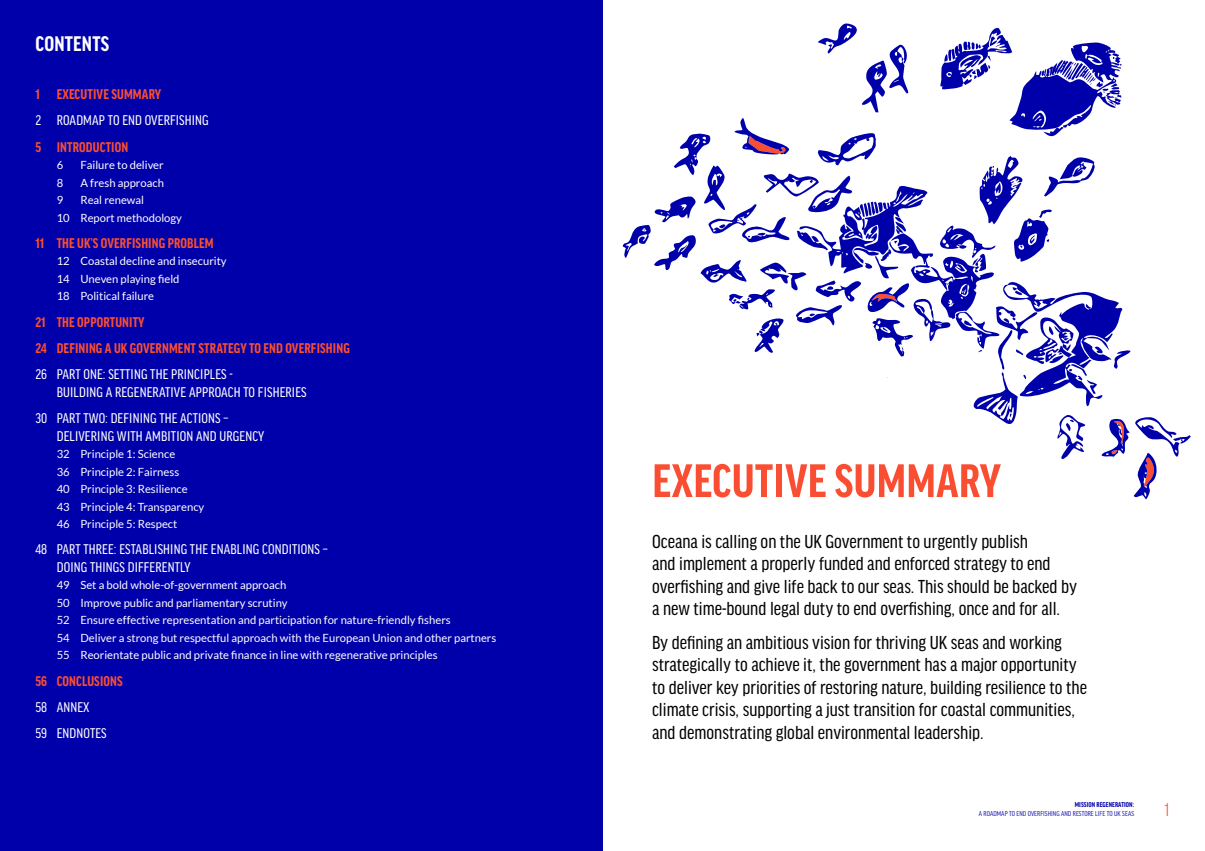
<style>
.page{position:relative;width:1205px;height:851px;background:#fff}
.page>*{position:absolute;margin:0;border:0;box-sizing:border-box;transform-origin:0 0}
.t1{font:700 condensed 50px "Good Headline Pro";letter-spacing:.01em;color:#fa4e32}
.t2{font:700 condensed 22.5px "Good Headline Pro";letter-spacing:.01em;color:#fff}
.t3{font:20px/22.5px "Good Headline Pro Cond News";color:#000}
.t4{font:300 condensed 20px "Good Headline Pro";color:#fa4e32}
.t5{font:15px/17.5px "Good Headline Pro Cond News";letter-spacing:.01em;color:#fff}
.t6{font:700 condensed 15px/26.2px "Good Headline Pro";letter-spacing:.01em;color:#fa4e32}
.t7{font:11.25px/17.5px "Lato";color:#fff}
.t8{font:condensed 7.5px "Good Headline Pro";letter-spacing:.01em;color:#00a}
.t9{font:700 condensed 7.5px "Good Headline Pro";letter-spacing:.01em;color:#00a}
</style>
<div class="page">
<div style="left:0;top:0;width:602px;height:850px;background:#00a"></div>
<svg style="left:623px;top:23px;width:568px;height:476px"></svg>
<h2 class="t2" style="left:36px;top:33px;width:75px">CONTENTS</h2>
<h3 class="t6" style="left:35px;top:81px;width:127px">1 EXECUTIVE SUMMARY</h3>
<h3 class="t5" style="left:35px;top:112px;width:175px">2 ROADMAP TO END OVERFISHING</h3>
<h3 class="t6" style="left:35px;top:134px;width:94px">5 INTRODUCTION</h3>
<p class="t7" style="left:57px;top:156px;width:8px">6</p>
<p class="t7" style="left:80px;top:156px;width:85px">Failure to deliver</p>
<p class="t7" style="left:57px;top:174px;width:8px">8</p>
<p class="t7" style="left:80px;top:174px;width:85px">A fresh approach</p>
<p class="t7" style="left:57px;top:191px;width:8px">9</p>
<p class="t7" style="left:57px;top:191px;width:127px;text-indent:24px">Real renewal<br>10 Report methodology</p>
<h3 class="t6" style="left:35px;top:230px;width:180px">11 THE UK’S OVERFISHING PROBLEM</h3>
<p class="t7" style="left:57px;top:252px;width:171px">12 Coastal decline and insecurity<br>14 Uneven playing field<br>18 Political failure</p>
<h3 class="t6" style="left:35px;top:309px;width:316px">21 THE OPPORTUNITY<br>24 DEFINING A UK GOVERNMENT STRATEGY TO END OVERFISHING</h3>
<h3 class="t5" style="left:57px;top:366px;width:251px;text-indent:-21px">26 PART ONE: SETTING THE PRINCIPLES -<br>BUILDING A REGENERATIVE APPROACH TO FISHERIES</h3>
<h3 class="t5" style="left:57px;top:409px;width:209px;text-indent:-21px">30 PART TWO: DEFINING THE ACTIONS –<br>DELIVERING WITH AMBITION AND URGENCY</h3>
<p class="t7" style="left:57px;top:445px;width:149px">32 Principle 1: Science<br>36 Principle 2: Fairness<br>40 Principle 3: Resilience<br>43 Principle 4: Transparency<br>46 Principle 5: Respect</p>
<h3 class="t5" style="left:57px;top:541px;width:272px;text-indent:-21px">48 PART THREE: ESTABLISHING THE ENABLING CONDITIONS –<br>DOING THINGS DIFFERENTLY</h3>
<p class="t7" style="left:57px;top:576px;width:441px">49 Set a bold whole-of-government approach<br>50 Improve public and parliamentary scrutiny<br>52 Ensure effective representation and participation for nature-friendly fishers<br>54 Deliver a strong but respectful approach with the European Union and other partners 55 Reorientate public and private finance in line with regenerative principles</p>
<h3 class="t6" style="left:35px;top:668px;width:89px">56 CONCLUSIONS</h3>
<h3 class="t5" style="left:35px;top:694px;width:73px;line-height:26.2px">58 ANNEX<br>59 ENDNOTES</h3>
<h1 class="t1" style="left:652px;top:457px;width:350px">EXECUTIVE SUMMARY</h1>
<p class="t3" style="left:652px;top:530px;width:426px">Oceana is calling on the UK Government to urgently publish<br>and implement a properly funded and enforced strategy to end overfishing and give life back to our seas. This should be backed by a new time-bound legal duty to end overfishing, once and for all.</p>
<p class="t3" style="left:652px;top:631px;width:436px">By defining an ambitious vision for thriving UK seas and working strategically to achieve it, the government has a major opportunity to deliver key priorities of restoring nature, building resilience to the climate crisis, supporting a just transition for coastal communities, and demonstrating global environmental leadership.</p>
<p class="t9" style="left:1075px;top:800px;width:61px">MISSION REGENERATION:</p>
<p class="t8" style="left:979px;top:809px;width:157px">A ROADMAP TO END OVERFISHING AND RESTORE LIFE TO UK SEAS</p>
<h3 class="t4" style="left:1164px;top:799px;width:7px">1</h3>
</div>
